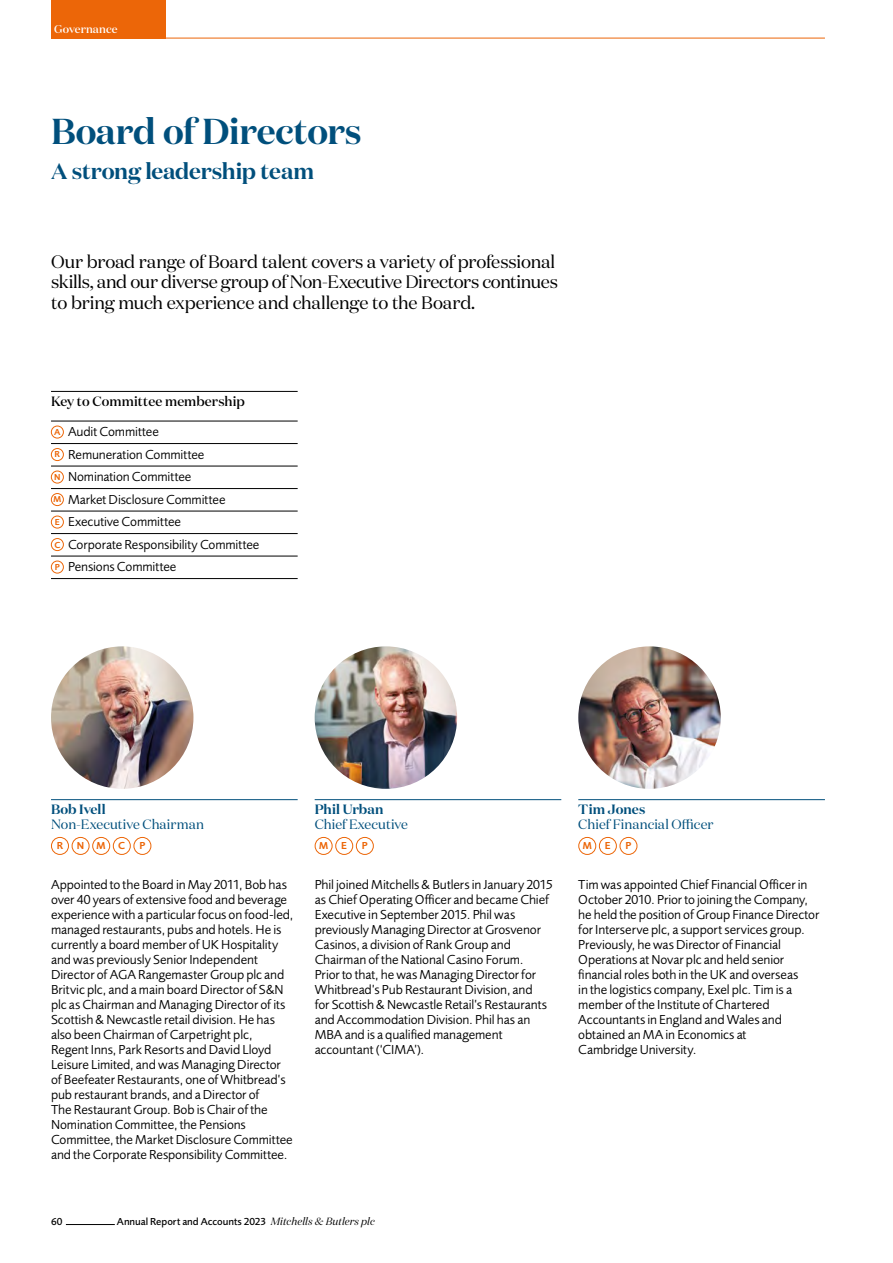
<style>
.page{position:relative;width:893px;height:1263px;background:#fff}
.page>*{position:absolute;margin:0;border:0;box-sizing:border-box;transform-origin:0 0}
.t1{font:600 36px "Domaine Display";letter-spacing:-.005em;color:#004f7c}
.t2{font:600 22.5px "Domaine Display";letter-spacing:-.01em;color:#004f7c}
.t3{font:18px/20.7px "Domaine Display";letter-spacing:-.015em;color:#000}
.t4{font:13.5px/15px "Foundry Sans";letter-spacing:-.005em;color:#000}
.t5{font:13.5px "Domaine Display";color:#004f7c}
.t6{font:600 13.5px "Domaine Display";color:#004f7c}
.t7{font:500 13.5px "Domaine Display";letter-spacing:.005em;color:#000}
.t8{font:500 11.25px "Domaine Display";letter-spacing:.01em;color:#fff}
.t9{font:500 10.5px "Foundry Sans";letter-spacing:-.005em;color:#000}
.t10{font:600 10.5px "Foundry Sans";color:#ec6608}
.s1{font-weight:600;font-size:9px;color:#ec6608}
.s2{font-family:"Domaine Display";font-weight:400;font-style:italic}
</style>
<div class="page">
<img style="left:51px;top:646px;width:142px;height:143px;border-radius:71px">
<img style="left:315px;top:646px;width:142px;height:143px;border-radius:71px">
<img style="left:578px;top:646px;width:143px;height:143px;border-radius:71px">
<hr style="left:315px;top:799px;width:246px;height:1px;background:#004f7c">
<div style="left:315px;top:837px;width:18px;height:18px;border:1px solid #ec6608;border-radius:50%"></div>
<div style="left:335px;top:837px;width:18px;height:18px;border:1px solid #ec6608;border-radius:50%"></div>
<div style="left:356px;top:837px;width:18px;height:18px;border:1px solid #ec6608;border-radius:50%"></div>
<hr style="left:578px;top:799px;width:247px;height:1px;background:#004f7c">
<div style="left:578px;top:837px;width:18px;height:18px;border:1px solid #ec6608;border-radius:50%"></div>
<div style="left:599px;top:837px;width:18px;height:18px;border:1px solid #ec6608;border-radius:50%"></div>
<div style="left:619px;top:837px;width:18px;height:18px;border:1px solid #ec6608;border-radius:50%"></div>
<hr style="left:51px;top:799px;width:247px;height:1px;background:#004f7c">
<div style="left:51px;top:837px;width:18px;height:18px;border:1px solid #ec6608;border-radius:50%"></div>
<div style="left:72px;top:837px;width:18px;height:18px;border:1px solid #ec6608;border-radius:50%"></div>
<div style="left:92px;top:837px;width:18px;height:18px;border:1px solid #ec6608;border-radius:50%"></div>
<div style="left:113px;top:837px;width:18px;height:18px;border:1px solid #ec6608;border-radius:50%"></div>
<div style="left:133px;top:837px;width:18px;height:18px;border:1px solid #ec6608;border-radius:50%"></div>
<hr style="left:51px;top:391px;width:247px;height:1px;background:#000">
<hr style="left:51px;top:421px;width:247px;height:1px;background:#000">
<hr style="left:51px;top:443px;width:247px;height:1px;background:#000">
<hr style="left:51px;top:466px;width:247px;height:1px;background:#000">
<hr style="left:51px;top:488px;width:247px;height:1px;background:#000">
<hr style="left:51px;top:511px;width:247px;height:1px;background:#000">
<hr style="left:51px;top:533px;width:247px;height:1px;background:#000">
<hr style="left:51px;top:556px;width:247px;height:1px;background:#000">
<hr style="left:51px;top:578px;width:247px;height:1px;background:#000">
<div style="left:51px;top:426px;width:13px;height:12px;border:1px solid #ec6608;border-radius:50%"></div>
<div style="left:51px;top:448px;width:13px;height:13px;border:1px solid #ec6608;border-radius:50%"></div>
<div style="left:51px;top:471px;width:13px;height:12px;border:1px solid #ec6608;border-radius:50%"></div>
<div style="left:51px;top:493px;width:13px;height:13px;border:1px solid #ec6608;border-radius:50%"></div>
<div style="left:51px;top:516px;width:13px;height:12px;border:1px solid #ec6608;border-radius:50%"></div>
<div style="left:51px;top:538px;width:13px;height:13px;border:1px solid #ec6608;border-radius:50%"></div>
<div style="left:51px;top:561px;width:13px;height:12px;border:1px solid #ec6608;border-radius:50%"></div>
<hr style="left:66px;top:1224px;width:49px;height:1px;background:#000">
<hr style="left:51px;top:38px;width:774px;height:1px;background:#ec6608">
<div style="left:51px;top:0;width:115px;height:38px;background:#ec6608"></div>
<p class="t8" style="left:54px;top:22px;width:65px">Governance</p>
<h1 class="t1" style="left:51px;top:109px;width:312px">Board of Directors</h1>
<h2 class="t2" style="left:51px;top:157px;width:265px">A strong leadership team</h2>
<h3 class="t3" style="left:51px;top:251px;width:508px">Our broad range of Board talent covers a variety of professional skills, and our diverse group of Non-Executive Directors continues to bring much experience and challenge to the Board.</h3>
<p class="t7" style="left:51px;top:393px;width:195px">Key to Committee membership</p>
<p class="t4" style="left:53px;top:421px;width:207px;line-height:22.5px"><span class="s1">A</span> Audit Committee<br><span class="s1">R</span> Remuneration Committee<br><span class="s1">N</span> Nomination Committee<br><span class="s1">M</span> Market Disclosure Committee<br><span class="s1">E</span> Executive Committee<br><span class="s1">C</span> Corporate Responsibility Committee<br><span class="s1">P</span> Pensions Committee</p>
<p class="t6" style="left:51px;top:801px;width:56px">Bob Ivell</p>
<p class="t5" style="left:51px;top:816px;width:155px">Non-Executive Chairman</p>
<p class="t10" style="left:57px;top:840px;width:8px">R</p>
<p class="t10" style="left:77px;top:840px;width:50px">NMC</p>
<p class="t10" style="left:139px;top:840px;width:7px">P</p>
<p class="t4" style="left:51px;top:878px;width:244px">Appointed to the Board in May 2011, Bob has over 40 years of extensive food and beverage experience with a particular focus on food-led, managed restaurants, pubs and hotels. He is currently a board member of UK Hospitality and was previously Senior Independent Director of AGA Rangemaster Group plc and Britvic plc, and a main board Director of S&amp;N plc as Chairman and Managing Director of its Scottish &amp; Newcastle retail division. He has also been Chairman of Carpetright plc, Regent Inns, Park Resorts and David Lloyd Leisure Limited, and was Managing Director of Beefeater Restaurants, one of Whitbread’s pub restaurant brands, and a Director of<br>The Restaurant Group. Bob is Chair of the Nomination Committee, the Pensions Committee, the Market Disclosure Committee and the Corporate Responsibility Committee.</p>
<p class="t6" style="left:315px;top:801px;width:70px">Phil Urban</p>
<p class="t5" style="left:315px;top:816px;width:95px">Chief Executive</p>
<p class="t10" style="left:319px;top:840px;width:11px">M</p>
<p class="t10" style="left:341px;top:840px;width:7px">E</p>
<p class="t10" style="left:362px;top:840px;width:7px">P</p>
<p class="t4" style="left:315px;top:878px;width:240px">Phil joined Mitchells &amp; Butlers in January 2015 as Chief Operating Officer and became Chief Executive in September 2015. Phil was previously Managing Director at Grosvenor Casinos, a division of Rank Group and Chairman of the National Casino Forum.<br>Prior to that, he was Managing Director for Whitbread’s Pub Restaurant Division, and<br>for Scottish &amp; Newcastle Retail’s Restaurants and Accommodation Division. Phil has an MBA and is a qualified management accountant (‘CIMA’).</p>
<p class="t9" style="left:51px;top:1215px;width:13px">60</p>
<p class="t9" style="left:117px;top:1215px;width:259px">Annual Report and Accounts 2023 <span class="s2">Mitchells &amp; Butlers plc</span></p>
<p class="t6" style="left:578px;top:801px;width:69px">Tim Jones</p>
<p class="t5" style="left:578px;top:816px;width:137px">Chief Financial Officer</p>
<p class="t10" style="left:583px;top:840px;width:11px">M</p>
<p class="t10" style="left:605px;top:840px;width:7px">E</p>
<p class="t10" style="left:625px;top:840px;width:7px">P</p>
<p class="t4" style="left:578px;top:878px;width:243px">Tim was appointed Chief Financial Officer in October 2010. Prior to joining the Company, he held the position of Group Finance Director for Interserve plc, a support services group.<br>Previously, he was Director of Financial Operations at Novar plc and held senior financial roles both in the UK and overseas<br>in the logistics company, Exel plc. Tim is a member of the Institute of Chartered Accountants in England and Wales and obtained an MA in Economics at<br>Cambridge University.</p>
</div>
